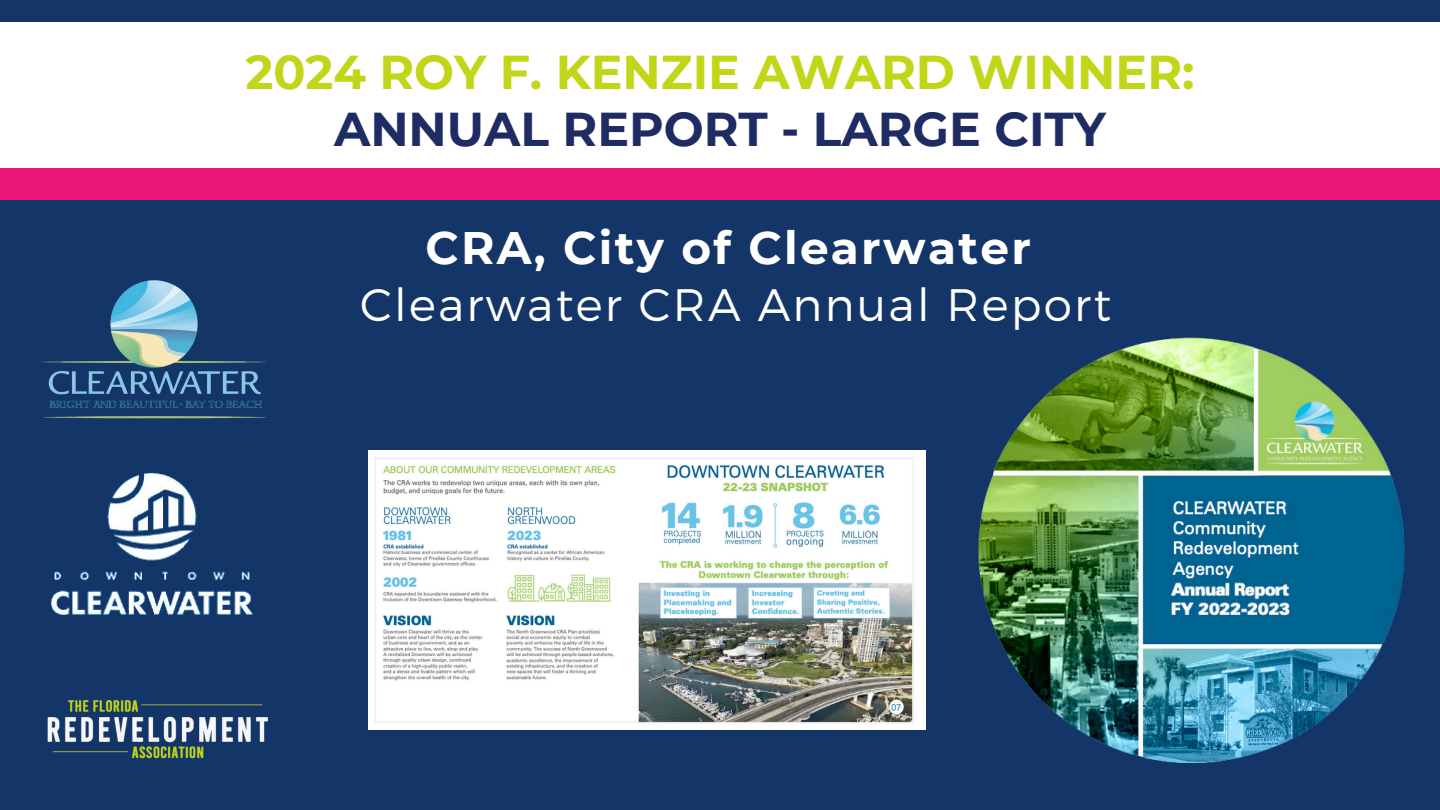
<style>
.page{position:relative;width:1440px;height:810px;background:#133568}
.page>*{position:absolute;margin:0;border:0;box-sizing:border-box;transform-origin:0 0}
.t1{font:700 47.4px/57.8px "Montserrat";color:#c2d619;text-align:center}
.t2{font:300 45.5px "Montserrat";letter-spacing:.05em;color:#fff}
.t3{font:700 45.5px "Montserrat";letter-spacing:.05em;color:#fff}
.s1{color:#1f2b63}
</style>
<div class="page">
<img style="left:47px;top:700px;width:222px;height:59px">
<img style="left:978px;top:337px;width:427px;height:426px">
<img style="left:368px;top:450px;width:558px;height:279px">
<img style="left:41px;top:280px;width:226px;height:139px">
<img style="left:51px;top:473px;width:202px;height:142px">
<div style="left:0;top:22px;width:1440px;height:157px;background:#fff"></div>
<div style="left:0;top:168px;width:1440px;height:32px;background:#eb1778"></div>
<p class="t1" style="left:245px;top:43px;width:951px">2024 ROY F. KENZIE AWARD WINNER:<br><span class="s1">ANNUAL REPORT - LARGE CITY</span></p>
<p class="t3" style="left:425px;top:220px;width:607px">CRA, City of Clearwater</p>
<p class="t2" style="left:360px;top:275px;width:753px">Clearwater CRA Annual Report</p>
</div>
